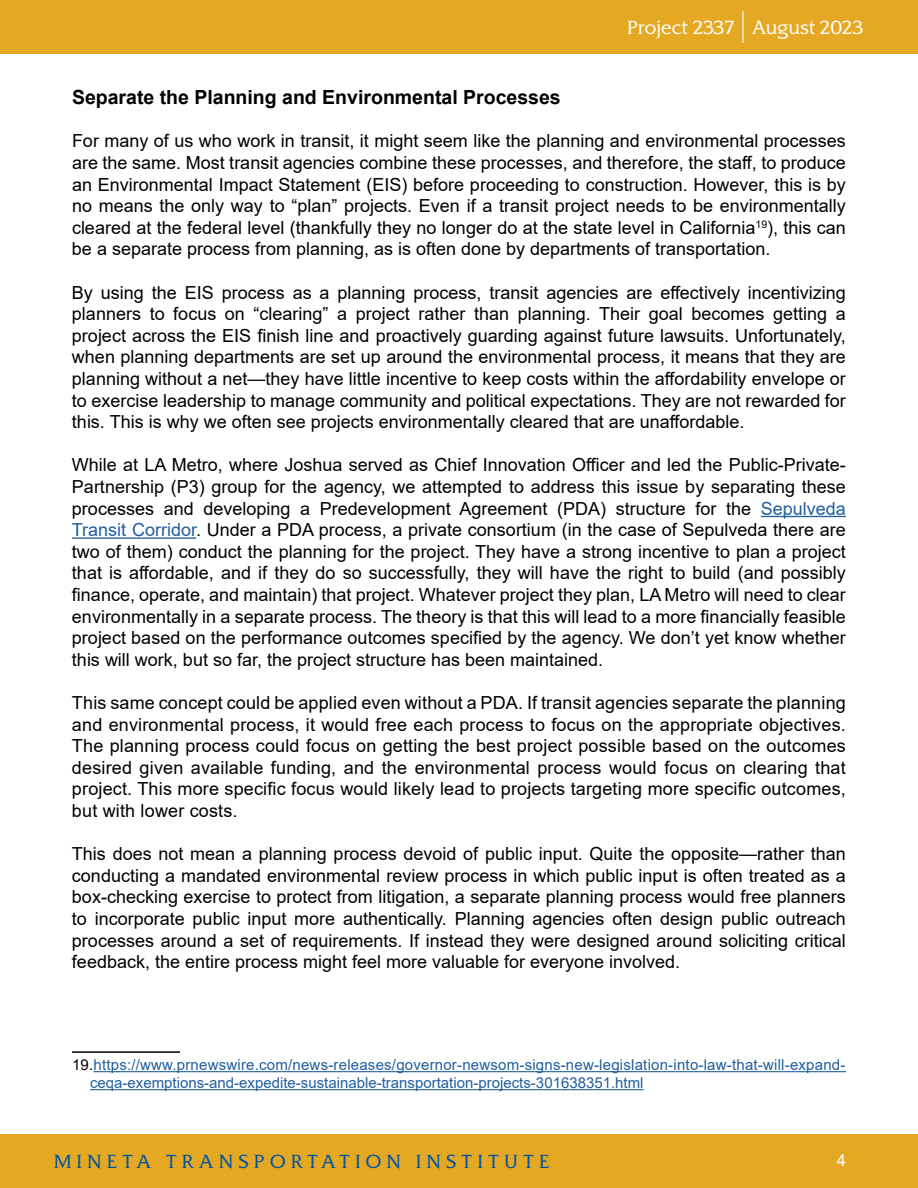
<style>
.page{position:relative;width:918px;height:1188px;background:#fff}
.page>*{position:absolute;margin:0;border:0;box-sizing:border-box;transform-origin:0 0}
.t1{font:700 19.5px "Arial";color:#000}
.t2{font:18px/21.6px "Arial";color:#000;text-align:justify}
.t3{font:300 18px "SJSU Spartan";letter-spacing:.3em;color:#0055a2}
.t4{font:300 18px "SJSU Spartan";color:#fff}
.t5{font:16.5px "Arial";color:#fff}
.t6{font:15px/18px "Arial";letter-spacing:.015em;color:#215e9e}
.s1{color:#215e9e}
.s2{color:#000}
</style>
<div class="page">
<div style="left:0;top:1134px;width:918px;height:54px;background:#e5a823"></div>
<div style="left:0;top:0;width:918px;height:54px;background:#e5a823"></div>
<hr style="left:742px;top:11px;width:1px;height:32px;background:#fff">
<hr style="left:761px;top:516px;width:85px;height:1px;background:#215e9e">
<hr style="left:72px;top:537px;width:124px;height:2px;background:#215e9e">
<hr style="left:72px;top:1051px;width:108px;height:2px;background:#000">
<hr style="left:93px;top:1071px;width:753px;height:1px;background:#215e9e">
<hr style="left:90px;top:1089px;width:554px;height:1px;background:#215e9e">
<p class="t4" style="left:628px;top:16px;width:237px">Project 2337 August 2023</p>
<p class="t1" style="left:72px;top:84px;width:490px">Separate the Planning and Environmental Processes</p>
<p class="t2" style="left:72px;top:130px;width:776px">For many of us who work in transit, it might seem like the planning and environmental processes are the same. Most transit agencies combine these processes, and therefore, the staff, to produce an Environmental Impact Statement (EIS) before proceeding to construction. However, this is by no means the only way to “plan” projects. Even if a transit project needs to be environmentally cleared at the federal level (thankfully they no longer do at the state level in California<sup>19</sup>), this can be a separate process from planning, as is often done by departments of transportation.</p>
<p class="t2" style="left:72px;top:281px;width:776px">By using the EIS process as a planning process, transit agencies are effectively incentivizing planners to focus on “clearing” a project rather than planning. Their goal becomes getting a project across the EIS finish line and proactively guarding against future lawsuits. Unfortunately, when planning departments are set up around the environmental process, it means that they are planning without a net—they have little incentive to keep costs within the affordability envelope or to exercise leadership to manage community and political expectations. They are not rewarded for this. This is why we often see projects environmentally cleared that are unaffordable.</p>
<p class="t2" style="left:72px;top:454px;width:775px">While at LA Metro, where Joshua served as Chief Innovation Officer and led the Public-Private-Partnership (P3) group for the agency, we attempted to address this issue by separating these processes and developing a Predevelopment Agreement (PDA) structure for the <span class="s1">Sepulveda Transit Corridor</span>. Under a PDA process, a private consortium (in the case of Sepulveda there are two of them) conduct the planning for the project. They have a strong incentive to plan a project that is affordable, and if they do so successfully, they will have the right to build (and possibly finance, operate, and maintain) that project. Whatever project they plan, LA Metro will need to clear environmentally in a separate process. The theory is that this will lead to a more financially feasible project based on the performance outcomes specified by the agency. We don’t yet know whether this will work, but so far, the project structure has been maintained.</p>
<p class="t2" style="left:72px;top:692px;width:775px">This same concept could be applied even without a PDA. If transit agencies separate the planning and environmental process, it would free each process to focus on the appropriate objectives.<br>The planning process could focus on getting the best project possible based on the outcomes desired given available funding, and the environmental process would focus on clearing that project. This more specific focus would likely lead to projects targeting more specific outcomes, but with lower costs.</p>
<p class="t2" style="left:72px;top:843px;width:775px">This does not mean a planning process devoid of public input. Quite the opposite—rather than conducting a mandated environmental review process in which public input is often treated as a box-checking exercise to protect from litigation, a separate planning process would free planners to incorporate public input more authentically. Planning agencies often design public outreach processes around a set of requirements. If instead they were designed around soliciting critical feedback, the entire process might feel more valuable for everyone involved.</p>
<p class="t6" style="left:90px;top:1056px;width:757px;text-indent:-18px"><span class="s2">19.</span>https://www.prnewswire.com/news-releases/governor-newsom-signs-new-legislation-into-law-that-will-expand&shy;ceqa-exemptions-and-expedite-sustainable-transportation-projects-301638351.html</p>
<p class="t3" style="left:54px;top:1150px;width:497px">MINETA TRANSPORTATION INSTITUTE</p>
<p class="t5" style="left:837px;top:1149px;width:11px">4</p>
</div>
